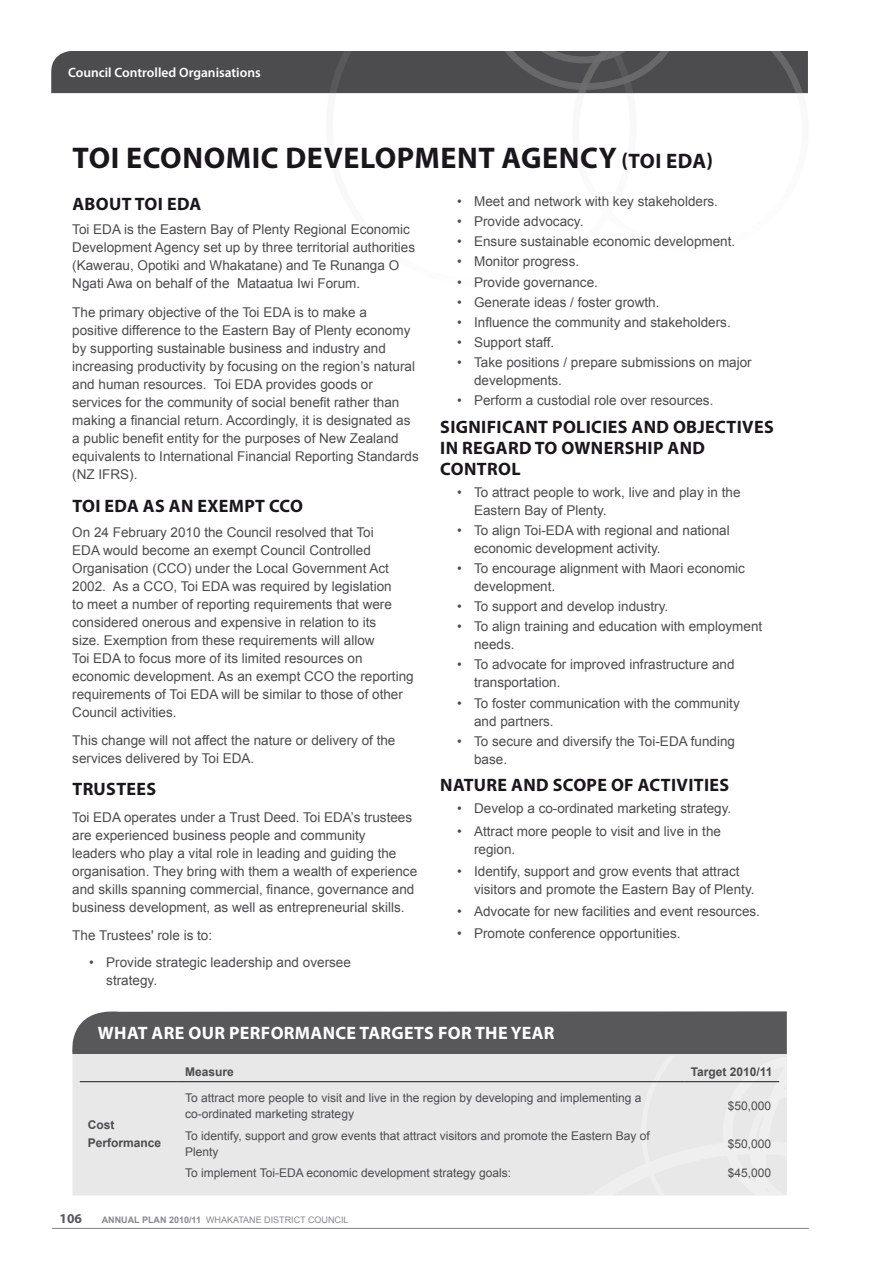
<style>
.page{position:relative;width:893px;height:1263px;background:#fff}
.page>*{position:absolute;margin:0;border:0;box-sizing:border-box;transform-origin:0 0}
.t1{font:700 30px "Myriad Pro";letter-spacing:.02em;color:#1a171c}
.t2{font:700 21px "Myriad Pro";color:#1a171c}
.t3{font:700 18px "Myriad Pro";letter-spacing:.02em;color:#1a171c}
.t4{font:700 18px "Myriad Pro";letter-spacing:.02em;color:#fff}
.t5{font:13.5px/18px "Arial";color:#4c4c4e}
.t6{font:600 13.5px "Myriad Pro";color:#fff}
.t7{font:700 13.5px "Myriad Pro";color:#58585a}
.t8{font:12px/16.5px "Arial";color:#4c4c4e}
.t9{font:700 12px/18px "Arial";color:#4c4c4e}
.t10{font:9px "Arial";color:#87888a}
.s1{font-size:21px}
.s2{font-weight:700}
</style>
<div class="page">
<hr style="left:52px;top:1228px;width:757px;height:1px;background:#87888a">
<svg style="left:51px;top:51px;width:757px;height:42px;background:#4e4e50"></svg>
<svg style="left:72px;top:1011px;width:715px;height:184px;background:#c7c7c8"></svg>
<hr style="left:80px;top:1081px;width:97px;height:1px;background:#1a171c">
<hr style="left:177px;top:1081px;width:507px;height:1px;background:#1a171c">
<hr style="left:684px;top:1081px;width:95px;height:1px;background:#1a171c">
<p class="t6" style="left:68px;top:64px;width:194px">Council Controlled Organisations</p>
<h1 class="t1" style="left:73px;top:138px;width:608px">TOI ECONOMIC DEVELOPMENT AGENCY <span class="s1">(TOI EDA</span></h1>
<h2 class="t2" style="left:707px;top:147px;width:8px">)</h2>
<p class="t5" style="left:457px;top:192px;width:262px">• Meet and network with key stakeholders.</p>
<p class="t5" style="left:457px;top:213px;width:128px">• Provide advocacy.</p>
<p class="t5" style="left:457px;top:233px;width:280px">• Ensure sustainable economic development.</p>
<p class="t5" style="left:457px;top:253px;width:124px">• Monitor progress.</p>
<p class="t5" style="left:457px;top:273px;width:142px">• Provide governance.</p>
<p class="t5" style="left:457px;top:293px;width:204px">• Generate ideas / foster growth.</p>
<p class="t5" style="left:457px;top:313px;width:275px">• Influence the community and stakeholders.</p>
<p class="t5" style="left:457px;top:333px;width:99px">• Support staff.</p>
<p class="t5" style="left:474px;top:353px;width:279px;text-indent:-17px">• Take positions / prepare submissions on major developments.</p>
<p class="t5" style="left:457px;top:392px;width:258px">• Perform a custodial role over resources.</p>
<h3 class="t3" style="left:440px;top:415px;width:75px">SIGNIFICANT</h3>
<h3 class="t3" style="left:552px;top:415px;width:93px">POLICIES AND</h3>
<h3 class="t3" style="left:673px;top:415px;width:91px">OBJECTIVES</h3>
<h3 class="t3" style="left:440px;top:436px;width:35px">IN REGARD</h3>
<h3 class="t3" style="left:535px;top:436px;width:68px">TO OWNERSH</h3>
<h3 class="t3" style="left:648px;top:436px;width:34px">IP AND</h3>
<h3 class="t3" style="left:440px;top:457px;width:13px">CONTRO</h3>
<h3 class="t3" style="left:511px;top:457px;width:11px">L</h3>
<p class="t5" style="left:474px;top:483px;width:268px;text-indent:-17px">• To attract people to work, live and play in the<br>Eastern Bay of Plenty.</p>
<p class="t5" style="left:474px;top:521px;width:257px;text-indent:-17px">• To align Toi-EDA with regional and national economic development activity.</p>
<p class="t5" style="left:474px;top:559px;width:272px;text-indent:-17px">• To encourage alignment with Maori economic development.</p>
<p class="t5" style="left:457px;top:598px;width:213px">• To support and develop industry.</p>
<p class="t5" style="left:474px;top:618px;width:290px;text-indent:-17px">• To align training and education with employment needs.</p>
<p class="t5" style="left:474px;top:656px;width:262px;text-indent:-17px">• To advocate for improved infrastructure and transportation.</p>
<p class="t5" style="left:474px;top:694px;width:267px;text-indent:-17px">• To foster communication with the community and partners.</p>
<p class="t5" style="left:474px;top:732px;width:262px;text-indent:-17px">• To secure and diversify the Toi-EDA funding base.</p>
<h3 class="t3" style="left:440px;top:773px;width:12px">NATURE</h3>
<h3 class="t3" style="left:511px;top:773px;width:14px">AND</h3>
<h3 class="t3" style="left:553px;top:773px;width:12px">SCOPE</h3>
<h3 class="t3" style="left:611px;top:773px;width:109px">OF ACTIVITIES</h3>
<p class="t5" style="left:457px;top:800px;width:276px">• Develop a co-ordinated marketing strategy.</p>
<p class="t5" style="left:474px;top:822px;width:248px;text-indent:-17px">• Attract more people to visit and live in the region.</p>
<p class="t5" style="left:474px;top:862px;width:282px;text-indent:-17px">• I dentify, support and grow events that attract visitors and promote the Eastern Bay of Plenty.</p>
<p class="t5" style="left:457px;top:902px;width:304px">• Advocate for new facilities and event resources.</p>
<p class="t5" style="left:457px;top:925px;width:225px">• Promote conference opportunities.</p>
<h3 class="t3" style="left:72px;top:192px;width:37px">ABOUT</h3>
<h3 class="t3" style="left:135px;top:192px;width:45px">TOI EDA</h3>
<p class="t5" style="left:72px;top:220px;width:344px">Toi EDA is the Eastern Bay of Plenty Regional Economic Development Agency set up by three territorial authorities (Kawerau, Opotiki and Whakatane) and Te Runanga O<br>N gati Awa on behalf of the Mataatua Iwi Forum.</p>
<p class="t5" style="left:72px;top:303px;width:348px">The primary objective of the Toi EDA is to make a<br>positive difference to the Eastern Bay of Plenty economy by supporting sustainable business and industry and increasing productivity by focusing on the region’s natural and human resources. Toi EDA provides goods or services for the community of social benefit rather than making a financial return. Accordingly, it is designated as a public benefit entity for the purposes of New Zealand equivalents to I nternational Financial Reporting Standards (NZ IFRS).</p>
<h3 class="t3" style="left:72px;top:495px;width:45px">TO I EDA</h3>
<h3 class="t3" style="left:143px;top:495px;width:89px">AS AN EXEMPT</h3>
<h3 class="t3" style="left:269px;top:495px;width:12px">CCO</h3>
<p class="t5" style="left:72px;top:523px;width:303px">On 24 February 2010 the Council resolved that Toi<br>EDA would become an exempt Council Controlled<br>Organisation (CCO</p>
<p class="t5" style="left:187px;top:559px;width:203px">) under the Local Government Act</p>
<p class="t5" style="left:72px;top:577px;width:82px">2002. As a CCO</p>
<p class="t5" style="left:72px;top:577px;width:321px;text-indent:101px">, Toi EDA was required by legislation to meet a number of reporting requirements that were considered onerous and expensive in relation to its size. Exemption from these requirements will allow Toi EDA to focus more of its limited resources on economic development. As an exempt CCO</p>
<p class="t5" style="left:72px;top:667px;width:343px;text-indent:266px">the reporting requirements of Toi EDA will be similar to those of other<br>Council activities.</p>
<p class="t5" style="left:72px;top:732px;width:325px">This change will not affect the nature or delivery of the services delivered by Toi EDA.</p>
<h3 class="t3" style="left:72px;top:777px;width:12px">TRUSTEES</h3>
<p class="t5" style="left:72px;top:808px;width:346px">Toi EDA operates under a Trust Deed. Toi EDA’s trustees are experienced business people and community<br>leaders who play a vital role in leading and guiding the organisation. They bring with them a wealth of experience and skills spanning commercial, finance, governance and business development, as well as entrepreneurial skills.</p>
<p class="t5" style="left:72px;top:927px;width:141px">The Trustees' role is to:</p>
<p class="t5" style="left:106px;top:953px;width:246px;text-indent:-17px">• Provide strategic leadership and oversee strategy.</p>
<h3 class="t4" style="left:98px;top:1021px;width:458px">WHAT ARE OUR PERFORMANCE TARGETS FOR THE YEAR</h3>
<p class="t9" style="left:88px;top:1116px;width:75px">Cost<br>Performance</p>
<p class="t9" style="left:185px;top:1063px;width:50px">Measure</p>
<p class="t9" style="left:691px;top:1063px;width:83px">Target 2010/11</p>
<p class="t8" style="left:185px;top:1089px;width:458px">To attract more people to visit and live in the region by developing and implementing a co-ordinated marketing strategy</p>
<p class="t8" style="left:728px;top:1097px;width:45px">$50,000</p>
<p class="t8" style="left:185px;top:1127px;width:466px">To identify, support and grow events that attract visitors and promote the Eastern Bay of<br>Plenty</p>
<p class="t8" style="left:728px;top:1136px;width:45px">$50,000</p>
<p class="t8" style="left:185px;top:1164px;width:327px">To implement Toi-EDA economic development strategy goals:</p>
<p class="t8" style="left:728px;top:1164px;width:45px">$45,000</p>
<p class="t7" style="left:60px;top:1209px;width:24px">106</p>
<p class="t10" style="left:102px;top:1214px;width:248px"><span class="s2">Annual PLAN 2010/11</span> Whakatane District Council</p>
</div>
